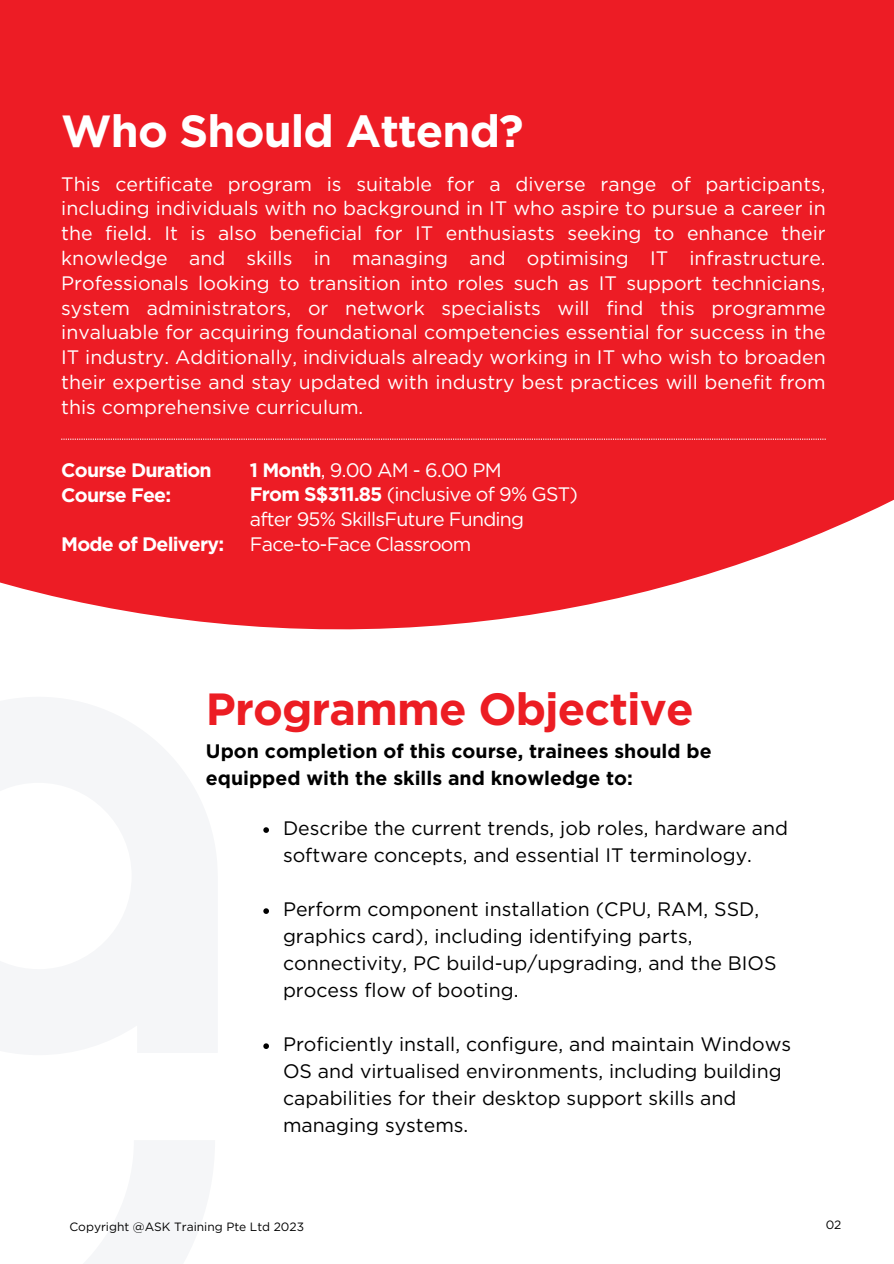
<style>
.page{position:relative;width:894px;height:1264px;background:#fff}
.page>*{position:absolute;margin:0;border:0;box-sizing:border-box;transform-origin:0 0}
.t1{font:700 45px "Gotham";letter-spacing:-.02em;color:#ec1d23}
.t2{font:700 45px "Gotham";letter-spacing:-.02em;color:#fff}
.t3{font:19.5px/24.8px "Gotham";letter-spacing:-.04em;color:#fff;text-align:justify}
.t4{font:19.5px/27px "Gotham";color:#000}
.t5{font:700 19.5px/27px "Gotham";color:#000}
.t6{font:700 19.5px/24.8px "Gotham";letter-spacing:-.04em;color:#fff}
.t7{font:12px "Gotham";color:#000}
.s1{font-weight:700}
</style>
<div class="page">
<div style="left:0;top:0;width:893px;height:630px;background:#ed1c25"></div>
<svg style="left:61px;top:438px;width:764px;height:2px"></svg>
<svg style="left:0;top:546px;width:218px;height:84px;fill:#ed1c25"></svg>
<svg style="left:263px;top:827px;width:6px;height:5px"></svg>
<svg style="left:263px;top:908px;width:6px;height:5px"></svg>
<svg style="left:263px;top:1043px;width:6px;height:5px"></svg>
<h1 class="t2" style="left:61px;top:104px;width:464px">Who Should Attend?</h1>
<h3 class="t3" style="left:61px;top:171px;width:765px">This certificate program is suitable for a diverse range of participants, including individuals with no background in IT who aspire to pursue a career in the field. It is also beneficial for IT enthusiasts seeking to enhance their knowledge and skills in managing and optimising IT infrastructure.<br>Professionals looking to transition into roles such as IT support technicians, system administrators, or network specialists will find this programme invaluable for acquiring foundational competencies essential for success in the IT industry. Additionally, individuals already working in IT who wish to broaden their expertise and stay updated with industry best practices will benefit from this comprehensive curriculum.</h3>
<h2 class="t6" style="left:61px;top:457px;width:152px">Course Duration<br>Course Fee:</h2>
<h2 class="t6" style="left:61px;top:531px;width:164px">Mode of Delivery:</h2>
<h3 class="t3" style="left:250px;top:457px;width:329px;text-align:left"><span class="s1">1 Month</span>, 9.00 AM - 6.00 PM<br><span class="s1">From S$311.85</span> (inclusive of 9% GST) after 95% SkillsFuture Funding<br>Face-to-Face Classroom</h3>
<p class="t1" style="left:206px;top:682px;width:489px">Programme Objective</p>
<p class="t5" style="left:206px;top:737px;width:507px">Upon completion of this course, trainees should be equipped with the skills and knowledge to:</p>
<p class="t4" style="left:283px;top:814px;width:506px">Describe the current trends, job roles, hardware and software concepts, and essential IT terminology.</p>
<p class="t4" style="left:283px;top:895px;width:495px">Perform component installation (CPU, RAM, SSD, graphics card), including identifying parts, connectivity, PC build-up/upgrading, and the BIOS process flow of booting.</p>
<p class="t4" style="left:283px;top:1030px;width:509px">Proficiently install, configure, and maintain Windows OS and virtualised environments, including building capabilities for their desktop support skills and managing systems.</p>
<h1 class="t7" style="left:69px;top:1219px;width:236px">Copyright @ASK Training Pte Ltd 2023</h1>
<h2 class="t7" style="left:825px;top:1217px;width:17px">02</h2>
</div>
